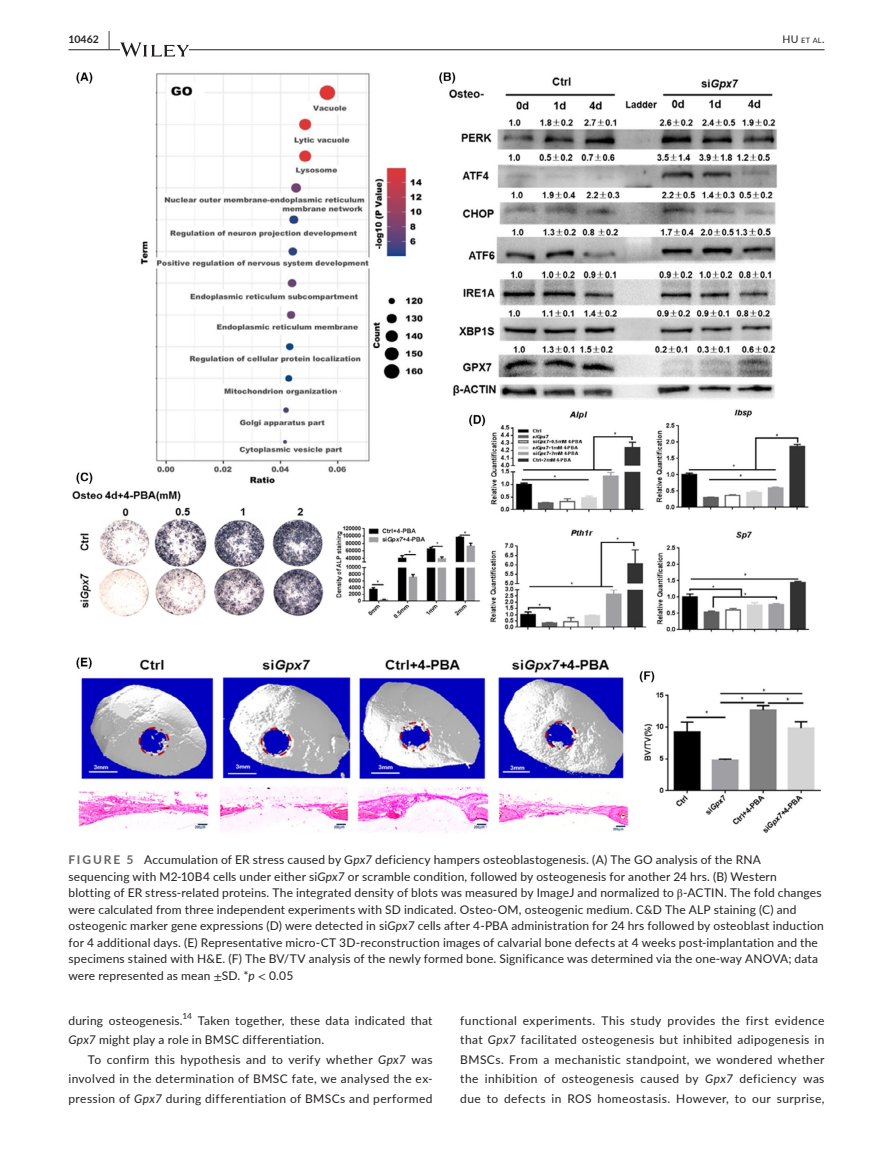
<style>
.page{position:relative;width:893px;height:1174px;background:#fff}
.page>*{position:absolute;margin:0;border:0;box-sizing:border-box;transform-origin:0 0}
.t1{font:12px/19.5px "Lato";letter-spacing:.015em;color:#231f20}
.t2{font:700 10.5px "Lato";color:#231f20}
.t3{font:7.35px "Lato";color:#231f20}
.s1{font-size:19.5px}
.s2{font-size:10.5px}
.s3{font-weight:700;color:#636366}
.s4{font-style:italic}
.s5{font-family:"STIX"}
</style>
<div class="page">
<hr style="left:68px;top:49px;width:756px;height:1px;background:#231f20">
<svg style="left:120px;top:42px;width:69px;height:15px"></svg>
<img style="left:72px;top:72px;width:749px;height:760px">
<p class="t2" style="left:68px;top:31px;width:43px">10462 <span class="s1">|</span></p>
<p class="t3" style="left:782px;top:35px;width:43px"><span class="s2">HU</span> et al<span class="s2">.</span></p>
<p class="t1" style="left:68px;top:851px;width:757px;line-height:16.5px"><span class="s3">FIGURE 5</span> Accumulation of ER stress caused by G<span class="s4">px7</span> deficiency hampers osteoblastogenesis. (A) The GO analysis of the RNA sequencing with M2-10B4 cells under either si<span class="s4">Gpx7</span> or scramble condition, followed by osteogenesis for another 24 hrs. (B) Western<br>blotting of ER stress-related proteins. The integrated density of blots was measured by ImageJ and normalized to <span class="s5">β</span>-ACTIN. The fold changes were calculated from three independent experiments with SD indicated. Osteo-OM, osteogenic medium. C&amp;D The ALP staining (C) and osteogenic marker gene expressions (D) were detected in si<span class="s4">Gpx7</span> cells after 4-PBA administration for 24 hrs followed by osteoblast induction for 4 additional days. (E) Representative micro-CT 3D-reconstruction images of calvarial bone defects at 4 weeks post-implantation and the specimens stained with H&amp;E. (F) The BV/TV analysis of the newly formed bone. Significance was determined via the one-way ANOVA; data were represented as mean <span class="s5">±</span>SD. *<span class="s4">p</span> <span class="s5">&lt;</span> 0.05</p>
<p class="t1" style="left:68px;top:1010px;width:366px">during osteogenesis.<sup>14</sup> Taken together, these data indicated that<br><span class="s4">Gpx7</span> might play a role in BMSC differentiation.</p>
<p class="t1" style="left:68px;top:1049px;width:366px;text-align:justify;text-indent:20px">To confirm this hypothesis and to verify whether <span class="s4">Gpx7</span> was involved in the determination of BMSC fate, we analysed the ex&shy;pression of <span class="s4">Gpx7</span> during differentiation of BMSCs and performed</p>
<p class="t1" style="left:460px;top:1010px;width:366px;text-align:justify">functional experiments. This study provides the first evidence that <span class="s4">Gpx7</span> facilitated osteogenesis but inhibited adipogenesis in BMSCs. From a mechanistic standpoint, we wondered whether the inhibition of osteogenesis caused by <span class="s4">Gpx7</span> deficiency was due to defects in ROS homeostasis. However, to our surprise,</p>
</div>
